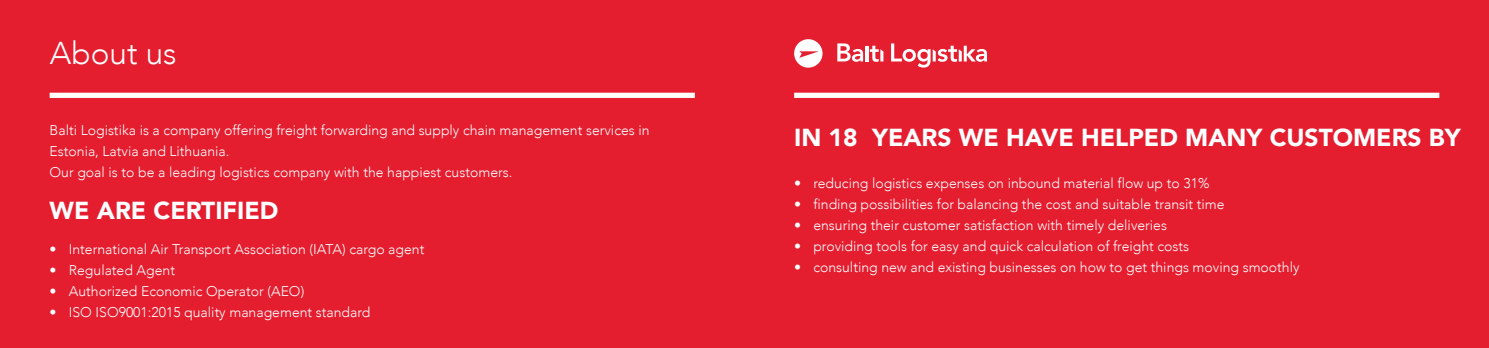
<style>
.page{position:relative;width:1489px;height:348px;background:#fff}
.page>*{position:absolute;margin:0;border:0;box-sizing:border-box;transform-origin:0 0}
.t1{font:300 31.5px "Avenir";color:#fff}
.t2{font:900 24.5px "Avenir";color:#fff}
.t3{font:300 14px/21px "Avenir";color:#fff}
</style>
<div class="page">
<div style="left:0;top:0;width:1488px;height:347px;background:#e41d2f"></div>
<div style="left:50px;top:92px;width:644px;height:6px;background:#fff"></div>
<svg style="left:837px;top:43px;width:26px;height:19px"></svg>
<hr style="left:865px;top:46px;width:3px;height:15px;background:#fff">
<svg style="left:869px;top:46px;width:14px;height:16px"></svg>
<svg style="left:891px;top:43px;width:95px;height:24px"></svg>
<svg style="left:794px;top:39px;width:28px;height:29px"></svg>
<div style="left:794px;top:92px;width:645px;height:6px;background:#fff"></div>
<h1 class="t1" style="left:50px;top:34px;width:128px">About us</h1>
<p class="t3" style="left:50px;top:119px;width:601px">Balti Logistika is a company offering freight forwarding and supply chain management services in<br>Estonia, Latvia and Lithuania.<br>Our goal is to be a leading logistics company with the happiest customers.</p>
<h2 class="t2" style="left:50px;top:189px;width:230px">WE ARE CERTIFIED</h2>
<p class="t3" style="left:50px;top:238px;width:376px">• International Air Transport Association (IATA) cargo agent</p>
<p class="t3" style="left:50px;top:259px;width:127px">• Regulated Agent</p>
<p class="t3" style="left:50px;top:280px;width:256px">• Authorized Economic Operator (AEO)</p>
<p class="t3" style="left:50px;top:301px;width:322px">• ISO ISO9001:2015 quality management standard</p>
<h2 class="t2" style="left:794px;top:116px;width:95px">IN 18 YEARS</h2>
<h2 class="t2" style="left:958px;top:116px;width:140px">WE HAVEHELPED</h2>
<h2 class="t2" style="left:1185px;top:116px;width:20px">MANY</h2>
<h2 class="t2" style="left:1269px;top:116px;width:53px">CUSTOMERS</h2>
<h2 class="t2" style="left:1428px;top:116px;width:17px">BY</h2>
<p class="t3" style="left:794px;top:172px;width:417px">• reducing logistics expenses on inbound material flow up to 31%</p>
<p class="t3" style="left:794px;top:193px;width:432px">• finding possibilities for balancing the cost and suitable transit time</p>
<p class="t3" style="left:794px;top:214px;width:374px">• ensuring their customer satisfaction with timely deliveries</p>
<p class="t3" style="left:794px;top:235px;width:396px">• providing tools for easy and quick calculation of freight costs</p>
<p class="t3" style="left:794px;top:256px;width:507px">• consulting new and existing businesses on how to get things moving smoothly</p>
</div>
